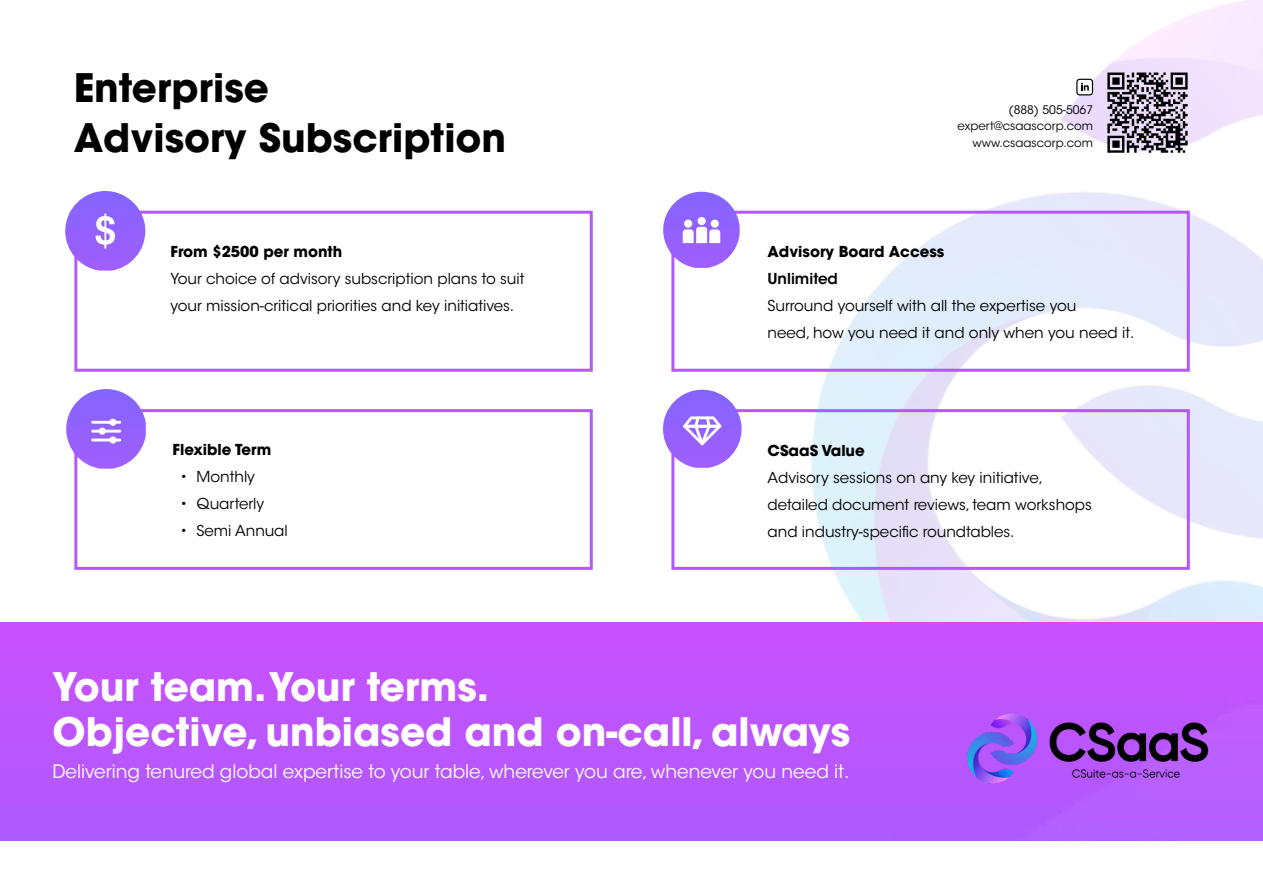
<style>
.page{position:relative;width:1263px;height:893px;background:#fff}
.page>*{position:absolute;margin:0;border:0;box-sizing:border-box;transform-origin:0 0}
.t1{font:700 39px/44.4px "ITC Avant Garde Std";color:#fff}
.t2{font:700 39px/49.5px "ITC Avant Garde Std";color:#000}
.t3{font:18.45px "ITC Avant Garde Std";color:#fff}
.t4{font:15px/27px "ITC Avant Garde Std";color:#000}
.t5{font:700 15px "ITC Avant Garde Std";color:#000}
.t6{font:600 15px "ITC Avant Garde Std";color:#000}
.t7{font:11.7px/16.5px "ITC Avant Garde Std";color:#000;text-align:right}
</style>
<div class="page">
<img style="left:740px;top:0;width:523px;height:622px">
<img style="left:0;top:623px;width:1263px;height:217px">
<div style="left:74px;top:211px;width:519px;height:161px;border:3px solid #b159fe"></div>
<div style="left:74px;top:409px;width:519px;height:161px;border:3px solid #b159fe"></div>
<div style="left:671px;top:211px;width:519px;height:161px;border:3px solid #b159fe"></div>
<div style="left:671px;top:409px;width:519px;height:161px;border:3px solid #b159fe"></div>
<img style="left:65px;top:191px;width:80px;height:80px">
<svg style="left:96px;top:213px;width:19px;height:36px"></svg>
<img style="left:663px;top:390px;width:78px;height:78px">
<svg style="left:683px;top:416px;width:38px;height:29px"></svg>
<img style="left:66px;top:389px;width:80px;height:80px">
<hr style="left:91px;top:421px;width:30px;height:3px;background:#fff">
<hr style="left:91px;top:430px;width:30px;height:3px;background:#fff">
<hr style="left:91px;top:439px;width:30px;height:2px;background:#fff">
<div style="left:109px;top:419px;width:7px;height:7px;background:#fff;border-radius:50%"></div>
<div style="left:109px;top:436px;width:7px;height:8px;background:#fff;border-radius:50%"></div>
<div style="left:99px;top:428px;width:7px;height:7px;background:#fff;border-radius:50%"></div>
<img style="left:663px;top:192px;width:77px;height:76px">
<div style="left:697px;top:217px;width:9px;height:8px;background:#fff;border-radius:50%"></div>
<div style="left:684px;top:220px;width:8px;height:8px;background:#fff;border-radius:50%"></div>
<div style="left:711px;top:220px;width:8px;height:8px;background:#fff;border-radius:50%"></div>
<svg style="left:683px;top:227px;width:37px;height:16px"></svg>
<img style="left:964px;top:708px;width:247px;height:82px">
<div style="left:1077px;top:79px;width:15px;height:16px;background:#fff;border-radius:3px"></div>
<div style="left:1076px;top:79px;width:17px;height:16px;border:1px solid #000;border-radius:3px"></div>
<svg style="left:1081px;top:83px;width:8px;height:8px"></svg>
<img style="left:1105px;top:71px;width:85px;height:84px">
<h1 class="t2" style="left:74px;top:63px;width:434px">Enterprise<br>Advisory Subscription</h1>
<p class="t5" style="left:170px;top:242px;width:173px">From $2500 per month</p>
<p class="t4" style="left:170px;top:265px;width:355px">Your choice of advisory subscription plans to suit your mission-critical priorities and key initiatives.</p>
<p class="t5" style="left:173px;top:440px;width:100px">Flexible Term</p>
<p class="t4" style="left:180px;top:463px;width:76px">• Monthly</p>
<p class="t4" style="left:180px;top:490px;width:86px">• Quarterly</p>
<p class="t4" style="left:180px;top:517px;width:109px">• Semi Annual</p>
<p class="t7" style="left:957px;top:101px;width:137px">(888) 505-5067 expert@csaascorp.com www.csaascorp.com</p>
<p class="t5" style="left:767px;top:242px;width:178px">Advisory Board Access</p>
<p class="t6" style="left:767px;top:269px;width:72px">Unlimited</p>
<p class="t4" style="left:767px;top:292px;width:368px">Surround yourself with all the expertise you<br>need, how you need it and only when you need it.</p>
<p class="t5" style="left:767px;top:440px;width:99px">CSaaS Value</p>
<p class="t4" style="left:767px;top:464px;width:326px">Advisory sessions on any key initiative, detailed document reviews, team workshops and industry-specific roundtables.</p>
<h1 class="t1" style="left:52px;top:665px;width:799px">Your team.Your terms.<br>Objective, unbiased and on-call, always</h1>
<p class="t3" style="left:52px;top:760px;width:798px">Delivering tenured global expertise to your table, wherever you are, whenever you need it.</p>
</div>
